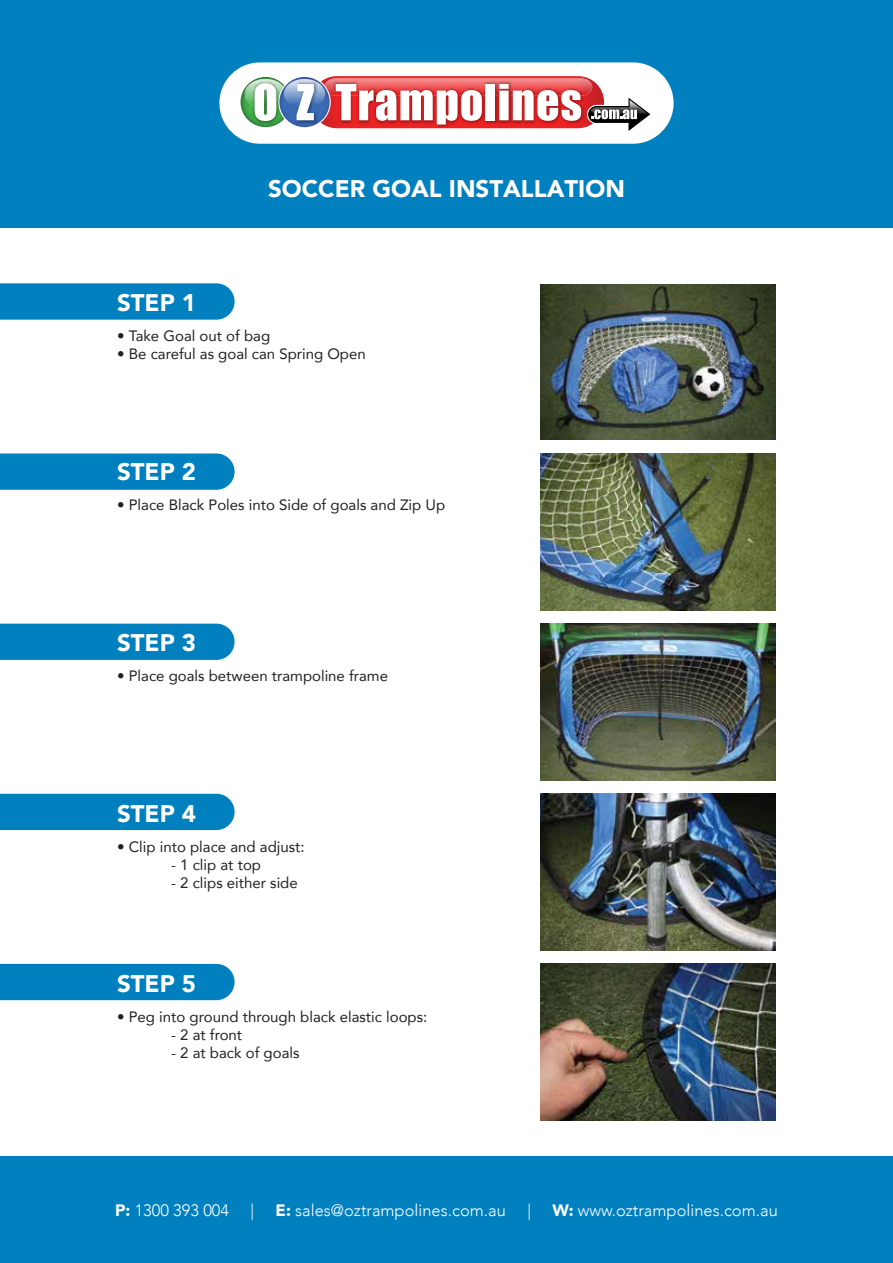
<style>
.page{position:relative;width:893px;height:1263px;background:#fff}
.page>*{position:absolute;margin:0;border:0;box-sizing:border-box;transform-origin:0 0}
.t1{font:900 24px "Avenir";color:#fff}
.t2{font:300 16.5px "Avenir";color:#fff}
.t3{font:15px "Avenir";color:#231f20}
.s1{font-weight:900}
</style>
<div class="page">
<svg style="left:0;top:283px;width:235px;height:37px"></svg>
<svg style="left:0;top:453px;width:235px;height:37px"></svg>
<div style="left:0;top:794px;width:235px;height:36px;background:#0080be"></div>
<div style="left:0;top:624px;width:235px;height:36px;background:#0080be"></div>
<div style="left:0;top:964px;width:235px;height:36px;background:#0080be"></div>
<img style="left:541px;top:284px;width:235px;height:156px">
<img style="left:541px;top:453px;width:235px;height:157px">
<img style="left:541px;top:624px;width:235px;height:156px">
<img style="left:541px;top:794px;width:235px;height:156px">
<img style="left:541px;top:964px;width:235px;height:156px">
<div style="left:0;top:0;width:893px;height:227px;background:#0080be"></div>
<div style="left:219px;top:62px;width:455px;height:82px;background:#fff;border-radius:41px"></div>
<svg style="left:279px;top:77px;width:51px;height:50px"></svg>
<svg style="left:284px;top:79px;width:41px;height:30px"></svg>
<img style="left:284px;top:82px;width:33px;height:43px">
<svg style="left:240px;top:77px;width:44px;height:50px"></svg>
<svg style="left:296px;top:84px;width:18px;height:36px"></svg>
<svg style="left:321px;top:76px;width:329px;height:55px"></svg>
<div style="left:0;top:1157px;width:893px;height:106px;background:#0080be"></div>
<h1 class="t1" style="left:268px;top:168px;width:358px">SOCCER GOAL INSTALLATION</h1>
<h1 class="t1" style="left:117px;top:282px;width:81px">STEP 1</h1>
<p class="t3" style="left:117px;top:323px;width:155px">• Take Goal out of bag</p>
<p class="t3" style="left:117px;top:341px;width:250px">• Be careful as goal can Spring Open</p>
<h1 class="t1" style="left:117px;top:451px;width:81px">STEP 2</h1>
<p class="t3" style="left:117px;top:493px;width:330px">• Place Black Poles into Side of goals and Zip Up</p>
<h1 class="t1" style="left:117px;top:622px;width:81px">STEP 3</h1>
<p class="t3" style="left:117px;top:664px;width:272px">• Place goals between trampoline frame</p>
<h1 class="t1" style="left:117px;top:793px;width:81px">STEP 4</h1>
<p class="t3" style="left:117px;top:835px;width:189px">• Clip into place and adjust:</p>
<p class="t3" style="left:171px;top:853px;width:92px">- 1 clip at top</p>
<p class="t3" style="left:171px;top:871px;width:128px">- 2 clips either side</p>
<h1 class="t1" style="left:117px;top:963px;width:81px">STEP 5</h1>
<p class="t3" style="left:117px;top:1005px;width:312px">• Peg into ground through black elastic loops:</p>
<p class="t3" style="left:171px;top:1023px;width:73px">- 2 at front</p>
<p class="t3" style="left:171px;top:1041px;width:130px">- 2 at back of goals</p>
<p class="t2" style="left:115px;top:1200px;width:115px"><span class="s1">P:</span> 1300 393 004</p>
<p class="t2" style="left:251px;top:1200px;width:5px">|</p>
<p class="t2" style="left:276px;top:1200px;width:232px"><span class="s1">E:</span> sales@oztrampolines.com.au</p>
<p class="t2" style="left:527px;top:1200px;width:5px">|</p>
<p class="t2" style="left:552px;top:1200px;width:227px"><span class="s1">W:</span> www.oztrampolines.com.au</p>
</div>
